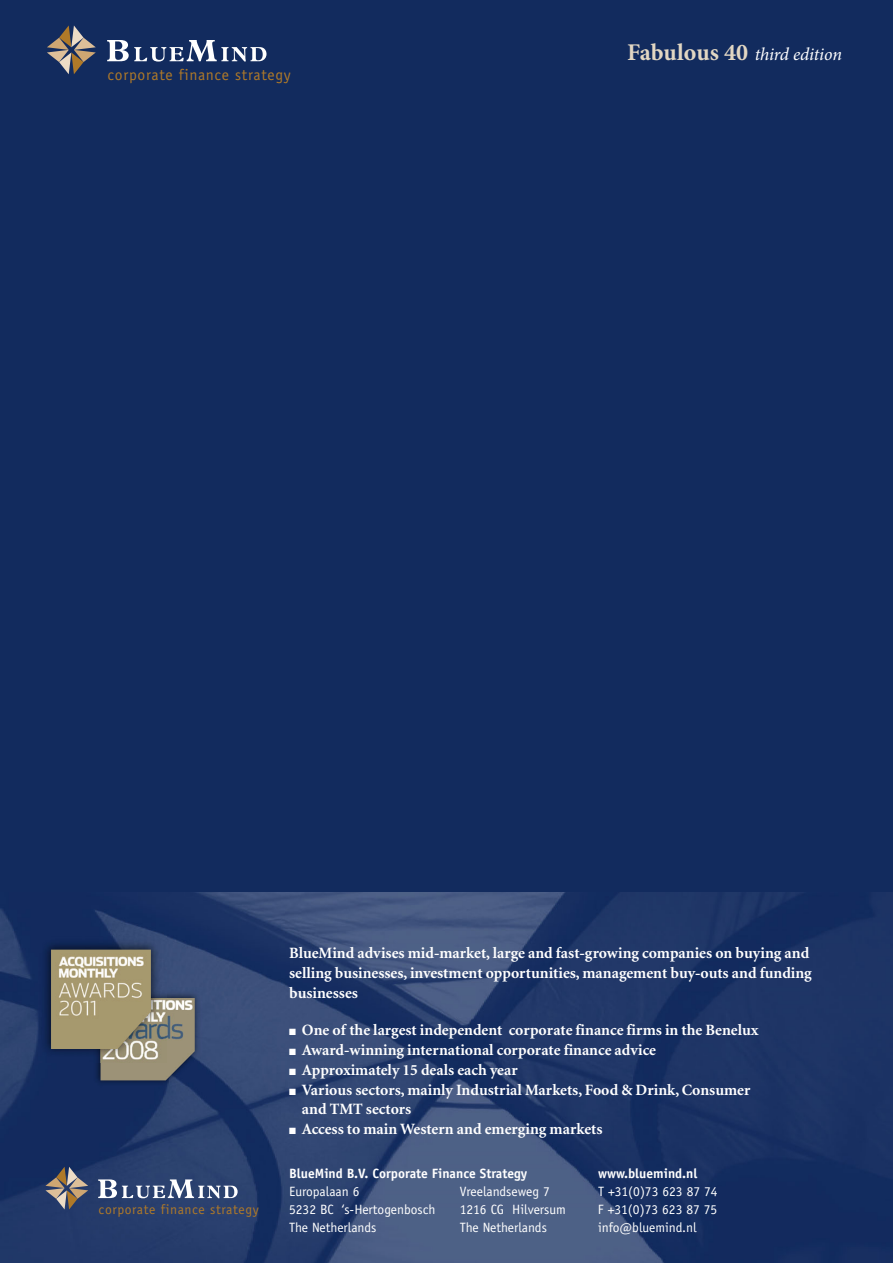
<style>
.page{position:relative;width:893px;height:1263px;background:#122b5e}
.page>*{position:absolute;margin:0;border:0;box-sizing:border-box;transform-origin:0 0}
.t1{font:italic 18px "Minion Pro";letter-spacing:-.01em;color:#fff}
.t2{font:700 15.75px/19.8px "Minion";color:#fff}
.t3{font:15.6px "Officina Sans";letter-spacing:.045em;color:#af7928}
.t4{font:13.65px "Officina Sans";letter-spacing:.045em;color:#af7928}
.t5{font:13.5px "Officina Sans";color:#fff}
.t6{font:700 13.5px "Officina Sans";color:#fff}
.s1{font-weight:700;font-style:normal;font-size:24px;color:#e2d7c3}
</style>
<div class="page">
<img style="left:0;top:892px;width:893px;height:371px">
<svg style="left:98px;top:1179px;width:140px;height:19px;background:#6b7b9a"></svg>
<svg style="left:45px;top:1167px;width:43px;height:42px"></svg>
<img style="left:90px;top:987px;width:172px;height:122px">
<img style="left:101px;top:998px;width:94px;height:82px">
<img style="left:39px;top:937px;width:127px;height:126px">
<img style="left:51px;top:950px;width:100px;height:99px">
<svg style="left:107px;top:40px;width:159px;height:22px"></svg>
<svg style="left:47px;top:25px;width:49px;height:49px"></svg>
<p class="t3" style="left:108px;top:69px;width:185px">corporate finance strategy</p>
<p class="t1" style="left:627px;top:43px;width:216px"><span class="s1">Fabulous 40</span> third edition</p>
<p class="t2" style="left:289px;top:944px;width:524px">BlueMind advises mid-market, large and fast-growing companies on buying and selling businesses, investment opportunities, management buy-outs and funding businesses</p>
<p class="t4" style="left:99px;top:1204px;width:162px">corporate finance strategy</p>
<p class="t2" style="left:289px;top:1021px;width:471px">■ One of the largest independent corporate finance firms in the Benelux</p>
<p class="t2" style="left:289px;top:1041px;width:368px">■ Award-winning international corporate finance advice</p>
<p class="t2" style="left:289px;top:1061px;width:230px">■ Approximately 15 deals each year</p>
<p class="t2" style="left:302px;top:1081px;width:450px;text-indent:-13px">■ Various sectors, mainly Industrial Markets, Food &amp; Drink, Consumer and TMT sectors</p>
<p class="t2" style="left:289px;top:1121px;width:315px">■ Access to main Western and emerging markets</p>
<p class="t6" style="left:289px;top:1168px;width:240px">BlueMind B.V. Corporate Finance Strategy</p>
<p class="t6" style="left:598px;top:1168px;width:101px">www.bluemind.nl</p>
<p class="t5" style="left:289px;top:1186px;width:72px">Europalaan 6</p>
<p class="t5" style="left:460px;top:1186px;width:92px">Vreelandseweg 7</p>
<p class="t5" style="left:598px;top:1186px;width:121px">T +31(0)73 623 87 74</p>
<p class="t5" style="left:289px;top:1204px;width:148px">5232 BC ‘s-Hertogenbosch</p>
<p class="t5" style="left:460px;top:1204px;width:108px">1216 CG Hilversum</p>
<p class="t5" style="left:598px;top:1204px;width:121px">F +31(0)73 623 87 75</p>
<p class="t5" style="left:289px;top:1222px;width:89px">The Netherlands</p>
<p class="t5" style="left:460px;top:1222px;width:89px">The Netherlands</p>
<p class="t5" style="left:598px;top:1222px;width:100px">info@bluemind.nl</p>
</div>
